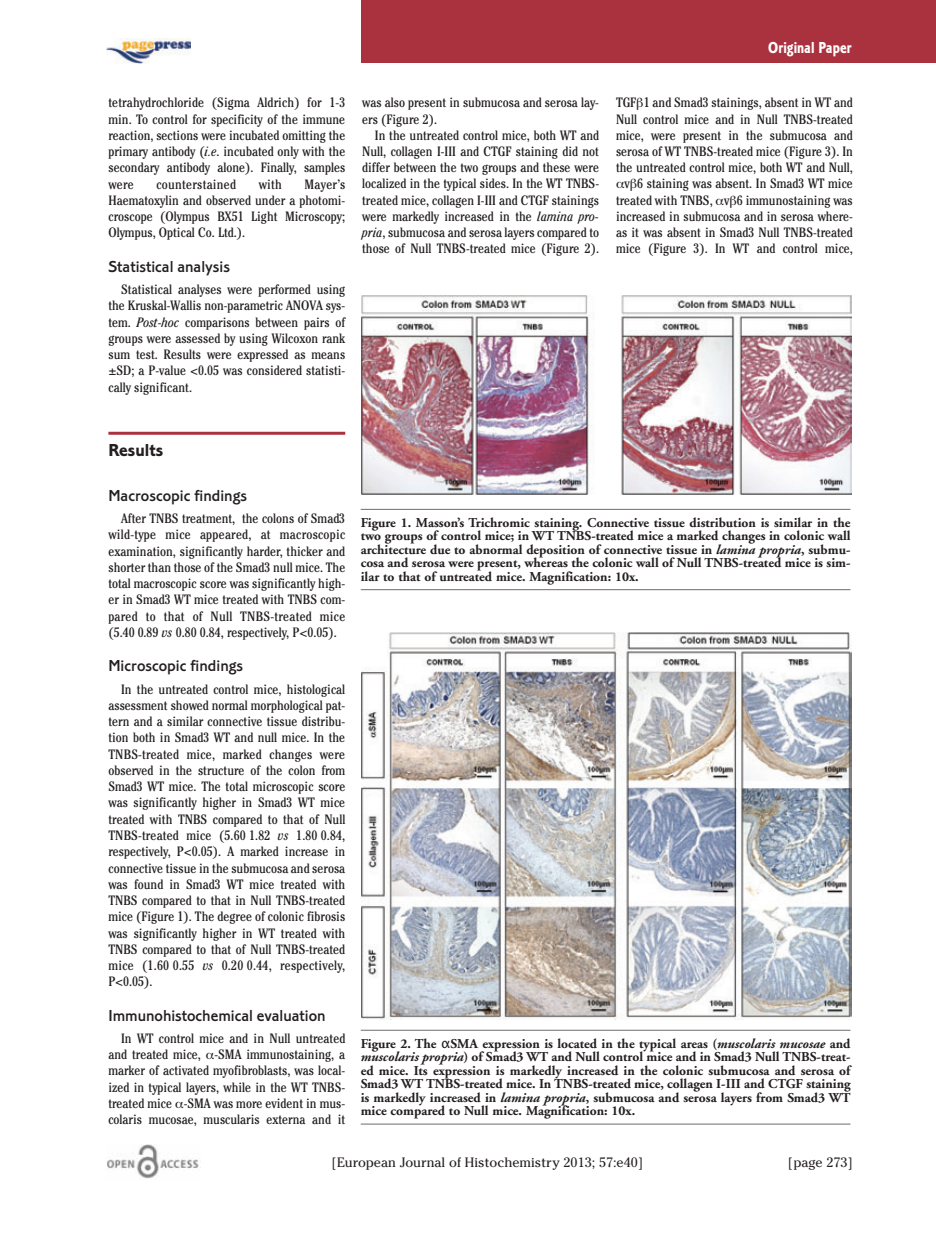
<style>
.page{position:relative;width:936px;height:1234px;background:#fff}
.page>*{position:absolute;margin:0;border:0;box-sizing:border-box;transform-origin:0 0}
.t1{font:18px "Corinthian Bold Plain";color:#231f20}
.t2{font:16.5px "Corinthian Medium Plain";color:#231f20}
.t3{font:16.5px "Corinthian Bold Condensed Plain";color:#fff}
.t4{font:condensed 13.5px/16.2px "Cheltenham";color:#231f20;text-align:justify}
.t5{font:700 13.5px/13.5px "Adobe Garamond";color:#231f20;text-align:justify}
.t6{font:13.5px "Cheltenham";color:#231f20}
.t7{font:condensed 13.5px "Cheltenham";letter-spacing:.02em;color:#231f20}
.s1{font-style:italic}
.s2{font-family:"Lucida Grande";font-weight:400}
</style>
<div class="page">
<div style="left:361px;top:0;width:574px;height:63px;background:#aa323f"></div>
<hr style="left:108px;top:431px;width:237px;height:3px;background:#aa323f">
<img style="left:107px;top:1144px;width:92px;height:35px">
<img style="left:106px;top:38px;width:84px;height:26px">
<hr style="left:361px;top:509px;width:489px;height:1px;background:#6c6d70">
<hr style="left:361px;top:589px;width:489px;height:1px;background:#6c6d70">
<img style="left:361px;top:295px;width:490px;height:199px">
<hr style="left:361px;top:1029px;width:489px;height:1px;background:#6c6d70">
<hr style="left:361px;top:1123px;width:489px;height:1px;background:#6c6d70">
<img style="left:361px;top:632px;width:490px;height:387px">
<p class="t4" style="left:108px;top:96px;width:238px">tetrahydrochloride (Sigma Aldrich) for 1-3 min. To control for specificity of the immune reaction, sections were incubated omitting the primary antibody (<span class="s1">i.e</span>. incubated only with the secondary antibody alone). Finally, samples were</p>
<p class="t4" style="left:108px;top:177px;width:238px;text-indent:196px">Mayer’s Haematoxylin and observed under a photomi&shy;croscope (Olympus BX51 Light Microscopy; Olympus, Optical Co. Ltd.).</p>
<p class="t2" style="left:108px;top:261px;width:123px">Statistical analysis</p>
<p class="t4" style="left:108px;top:282px;width:238px;text-indent:13px">Statistical analyses were performed using the Kruskal-Wallis non-parametric ANOVA sys&shy;tem. <span class="s1">Post</span>-<span class="s1">hoc</span> comparisons between pairs of groups were assessed by using Wilcoxon rank sum test. Results were expressed as means ±SD; a P-value &lt;0.05 was considered statisti&shy;cally significant.</p>
<p class="t7" style="left:156px;top:179px;width:81px">counterstained</p>
<p class="t4" style="left:259px;top:177px;width:25px">with</p>
<p class="t4" style="left:362px;top:96px;width:238px">was also present in submucosa and serosa lay&shy;ers (Figure 2).</p>
<p class="t4" style="left:362px;top:128px;width:238px;text-indent:13px">In the untreated control mice, both WT and Null, collagen I-III and CTGF staining did not differ between the two groups and these were localized in the typical sides. In the WT TNBS&shy;treated mice, collagen I-III and CTGF stainings were markedly increased in the <span class="s1">lamina pro&shy;pria</span>, submucosa and serosa layers compared to those of Null TNBS-treated mice (Figure 2).</p>
<p class="t3" style="left:768px;top:42px;width:85px">Original Paper</p>
<p class="t4" style="left:616px;top:96px;width:238px;text-align:right">TGF 1 and Smad3 stainings, absent in WT and Null control mice and in Null TNBS-treated mice, were present in the submucosa and serosa of WT TNBS-treated mice (Figure 3). In the untreated control mice, both WT and Null, v 6 staining was absent. In Smad3 WT mice treated with TNBS, v 6 immunostaining was increased in submucosa and in serosa where&shy;as it was absent in Smad3 Null TNBS-treated mice (Figure 3). In WT and control mice,</p>
<h1 class="t1" style="left:108px;top:444px;width:56px">Results</h1>
<p class="t2" style="left:108px;top:489px;width:140px">Macroscopic findings</p>
<p class="t4" style="left:108px;top:511px;width:238px;text-indent:13px">After TNBS treatment, the colons of Smad3 wild-type mice appeared, at macroscopic examination, significantly harder, thicker and shorter than those of the Smad3 null mice. The total macroscopic score was significantly high&shy;er in Smad3 WT mice treated with TNBS com&shy;pared to that of Null TNBS-treated mice (5.40 0.89 <span class="s1">vs</span> 0.80 0.84, respectively, P&lt;0.05).</p>
<p class="t2" style="left:108px;top:660px;width:136px">Microscopic findings</p>
<p class="t4" style="left:108px;top:682px;width:238px;text-indent:13px">In the untreated control mice, histological assessment showed normal morphological pat&shy;tern and a similar connective tissue distribu&shy;tion both in Smad3 WT and null mice. In the TNBS-treated mice, marked changes were observed in the structure of the colon from Smad3 WT mice. The total microscopic score was significantly higher in Smad3 WT mice treated with TNBS compared to that of Null TNBS-treated mice (5.60 1.82 <span class="s1">vs</span> 1.80 0.84, respectively, P&lt;0.05). A marked increase in connective tissue in the submucosa and serosa was found in Smad3 WT mice treated with TNBS compared to that in Null TNBS-treated mice (Figure 1). The degree of colonic fibrosis was significantly higher in WT treated with TNBS compared to that of Null TNBS-treated mice (1.60 0.55 <span class="s1">vs</span> 0.20 0.44, respectively, P&lt;0.05).</p>
<p class="t2" style="left:108px;top:1009px;width:219px">Immunohistochemical evaluation</p>
<p class="t4" style="left:108px;top:1031px;width:238px;text-indent:13px">In WT control mice and in Null untreated and treated mice, -SMA immunostaining, a marker of activated myofibroblasts, was local&shy;ized in typical layers, while in the WT TNBS&shy;treated mice -SMA was more evident in mus&shy;colaris mucosae, muscularis externa and it</p>
<p class="t5" style="left:361px;top:517px;width:491px">Figure 1. Masson’s Trichromic staining. Connective tissue distribution is similar in the two groups of control mice; in WT TNBS-treated mice a marked changes in colonic wall architecture due to abnormal deposition of connective tissue in <span class="s1">lamina propria</span>, submu&shy;cosa and serosa were present, whereas the colonic wall of Null TNBS-treated mice is sim&shy;ilar to that of untreated mice. Magnification: 10x.</p>
<p class="t5" style="left:361px;top:1037px;width:491px">Figure 2. The <span class="s2">α</span>SMA expression is located in the typical areas (<span class="s1">muscolaris mucosae</span> and <span class="s1">muscolaris propria</span>) of Smad3 WT and Null control mice and in Smad3 Null TNBS-treat&shy;ed mice. Its expression is markedly increased in the colonic submucosa and serosa of Smad3 WT TNBS-treated mice. In TNBS-treated mice, collagen I-III and CTGF staining is markedly increased in <span class="s1">lamina propria</span>, submucosa and serosa layers from Smad3 WT mice compared to Null mice. Magnification: 10x.</p>
<p class="t6" style="left:331px;top:1154px;width:313px">[European Journal of Histochemistry 2013; 57:e40]</p>
<p class="t6" style="left:787px;top:1154px;width:66px">[page 273]</p>
</div>
